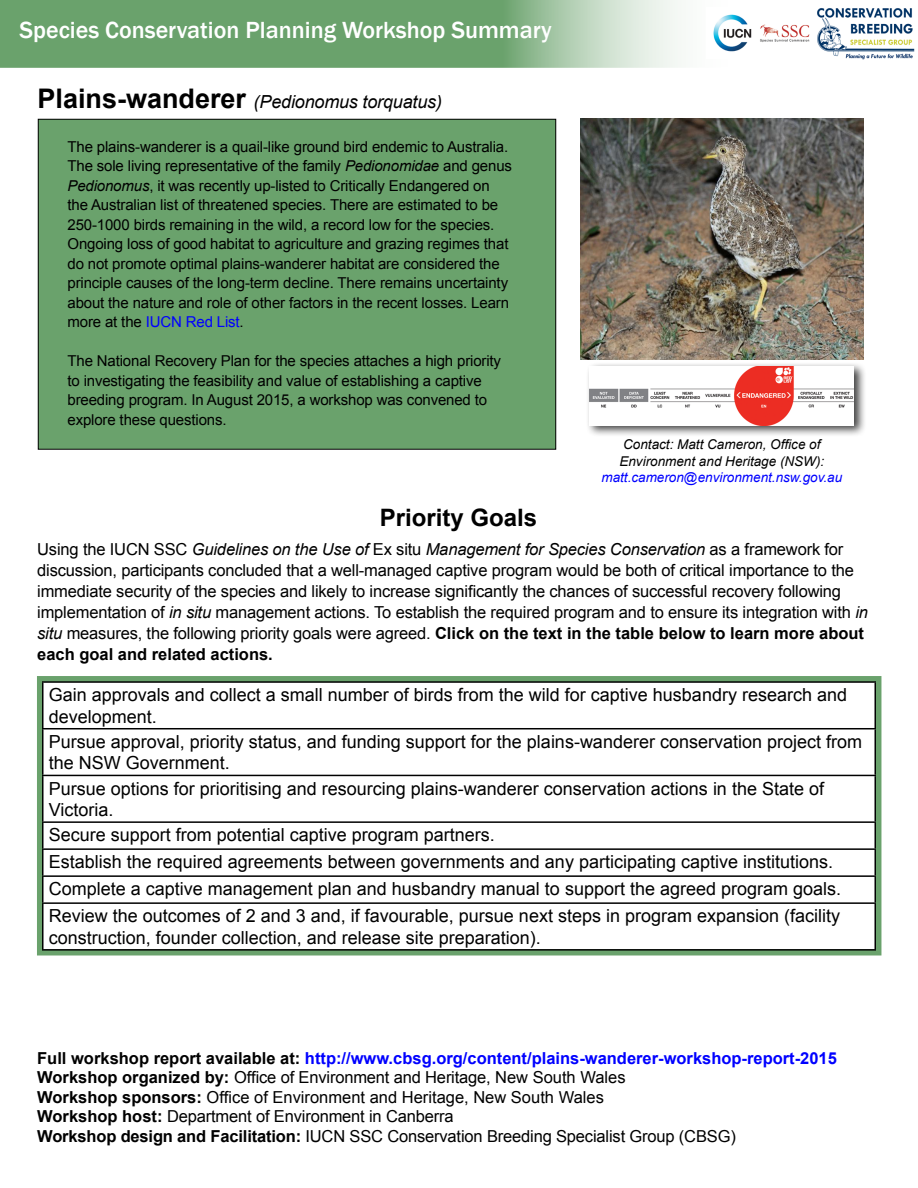
<style>
.page{position:relative;width:918px;height:1188px;background:#fff}
.page>*{position:absolute;margin:0;border:0;box-sizing:border-box;transform-origin:0 0}
.t1{font:500 24px "Franklin Gothic";color:#fff}
.t2{font:700 24px "Arial";color:#000}
.t3{font:18px/21.6px "Arial";color:#000}
.t4{font:italic 18px "Arial";letter-spacing:-.01em;color:#000}
.t5{font:16.5px/21px "Arial";letter-spacing:-.01em;color:#000}
.t6{font:700 16.5px "Arial";color:#00f}
.t7{font:15px/19.5px "Arial";letter-spacing:-.01em;color:#000}
.t8{font:italic 13.5px/16.2px "Arial";color:#000}
.t9{font:italic 13.5px "Arial";color:#00f}
.s1{font-weight:700;font-style:normal;font-size:27px}
.s2{font-style:italic}
.s3{color:#00f}
.s4{font-weight:700}
.s5{color:#000}
</style>
<div class="page">
<svg style="left:0;top:0;width:678px;height:68px;background:#7faf81"></svg>
<img style="left:580px;top:119px;width:283px;height:241px">
<div style="left:38px;top:119px;width:518px;height:330px;background:#6aa26c"></div>
<img style="left:817px;top:8px;width:97px;height:52px">
<img style="left:713px;top:14px;width:97px;height:38px">
<div style="left:586px;top:362px;width:280px;height:76px;background:#000;opacity:.75"></div>
<img style="left:590px;top:366px;width:264px;height:59px">
<div style="left:37px;top:676px;width:844px;height:280px;border:6px solid #6aa26c"></div>
<hr style="left:42px;top:681px;width:834px;height:2px;background:#000">
<hr style="left:42px;top:683px;width:2px;height:45px;background:#000">
<hr style="left:874px;top:683px;width:2px;height:45px;background:#000">
<hr style="left:42px;top:728px;width:834px;height:1px;background:#000">
<hr style="left:42px;top:729px;width:2px;height:46px;background:#000">
<hr style="left:874px;top:729px;width:2px;height:46px;background:#000">
<hr style="left:42px;top:775px;width:834px;height:1px;background:#000">
<hr style="left:42px;top:776px;width:2px;height:45px;background:#000">
<hr style="left:874px;top:776px;width:2px;height:45px;background:#000">
<hr style="left:42px;top:821px;width:834px;height:2px;background:#000">
<hr style="left:42px;top:823px;width:2px;height:25px;background:#000">
<hr style="left:874px;top:823px;width:2px;height:25px;background:#000">
<hr style="left:42px;top:848px;width:834px;height:2px;background:#000">
<hr style="left:42px;top:850px;width:2px;height:25px;background:#000">
<hr style="left:874px;top:850px;width:2px;height:25px;background:#000">
<hr style="left:42px;top:875px;width:834px;height:2px;background:#000">
<hr style="left:42px;top:877px;width:2px;height:25px;background:#000">
<hr style="left:874px;top:877px;width:2px;height:25px;background:#000">
<hr style="left:42px;top:902px;width:834px;height:2px;background:#000">
<hr style="left:42px;top:904px;width:2px;height:45px;background:#000">
<hr style="left:874px;top:904px;width:2px;height:45px;background:#000">
<hr style="left:42px;top:949px;width:834px;height:2px;background:#000">
<p class="t1" style="left:20px;top:15px;width:534px">Species Conservation Planning Workshop Summary</p>
<p class="t4" style="left:38px;top:90px;width:406px"><span class="s1">Plains-wanderer</span> (Pedionomus torquatus)</p>
<p class="t7" style="left:68px;top:137px;width:446px">The plains-wanderer is a quail-like ground bird endemic to Australia.<br>The sole living representative of the family <span class="s2">Pedionomidae</span> and genus <span class="s2">Pedionomus</span>, it was recently up-listed to Critically Endangered on the Australian list of threatened species. There are estimated to be 250-1000 birds remaining in the wild, a record low for the species.<br>Ongoing loss of good habitat to agriculture and grazing regimes that do not promote optimal plains-wanderer habitat are considered the principle causes of the long-term decline. There remains uncertainty about the nature and role of other factors in the recent losses. Learn more at the <span class="s3">IUCN Red List</span>.</p>
<p class="t7" style="left:68px;top:352px;width:435px">The National Recovery Plan for the species attaches a high priority to investigating the feasibility and value of establishing a captive breeding program. In August 2015, a workshop was convened to explore these questions.</p>
<p class="t8" style="left:619px;top:437px;width:206px">Contact: Matt Cameron, Office of<br>Environment and Heritage (NSW):</p>
<p class="t9" style="left:601px;top:468px;width:242px">matt.cameron@environment.nsw.gov.au</p>
<p class="t2" style="left:380px;top:501px;width:159px">Priority Goals</p>
<p class="t5" style="left:37px;top:539px;width:832px">Using the IUCN SSC <span class="s2">Guidelines on the Use of</span> Ex situ <span class="s2">Management for Species Conservation</span> as a framework for discussion, participants concluded that a well-managed captive program would be both of critical importance to the immediate security of the species and likely to increase significantly the chances of successful recovery following implementation of <span class="s2">in situ</span> management actions. To establish the required program and to ensure its integration with <span class="s2">in situ</span> measures, the following priority goals were agreed. <span class="s4">Click on the text in the table below to learn more about each goal and related actions.</span></p>
<p class="t3" style="left:49px;top:684px;width:800px">Gain approvals and collect a small number of birds from the wild for captive husbandry research and development.</p>
<p class="t3" style="left:49px;top:731px;width:815px">Pursue approval, priority status, and funding support for the plains-wanderer conservation project from the NSW Government.</p>
<p class="t3" style="left:49px;top:778px;width:777px">Pursue options for prioritising and resourcing plains-wanderer conservation actions in the State of<br>Victoria.</p>
<p class="t3" style="left:49px;top:824px;width:448px">Secure support from potential captive program partners.</p>
<p class="t3" style="left:49px;top:851px;width:786px">Establish the required agreements between governments and any participating captive institutions.</p>
<p class="t3" style="left:49px;top:878px;width:794px">Complete a captive management plan and husbandry manual to support the agreed program goals.</p>
<p class="t3" style="left:49px;top:905px;width:793px">Review the outcomes of 2 and 3 and, if favourable, pursue next steps in program expansion (facility construction, founder collection, and release site preparation).</p>
<p class="t6" style="left:37px;top:1047px;width:801px"><span class="s5">Full workshop report available at:</span> http://www.cbsg.org/content/plains-wanderer-workshop-report-2015</p>
<p class="t5" style="left:37px;top:1067px;width:590px"><span class="s4">Workshop organized by:</span> Office of Environment and Heritage, New South Wales</p>
<p class="t5" style="left:37px;top:1086px;width:568px"><span class="s4">Workshop sponsors:</span> Office of Environment and Heritage, New South Wales</p>
<p class="t5" style="left:37px;top:1106px;width:418px"><span class="s4">Workshop host:</span> Department of Environment in Canberra</p>
<p class="t5" style="left:37px;top:1125px;width:700px"><span class="s4">Workshop design and Facilitation:</span> IUCN SSC Conservation Breeding Specialist Group (CBSG)</p>
</div>
